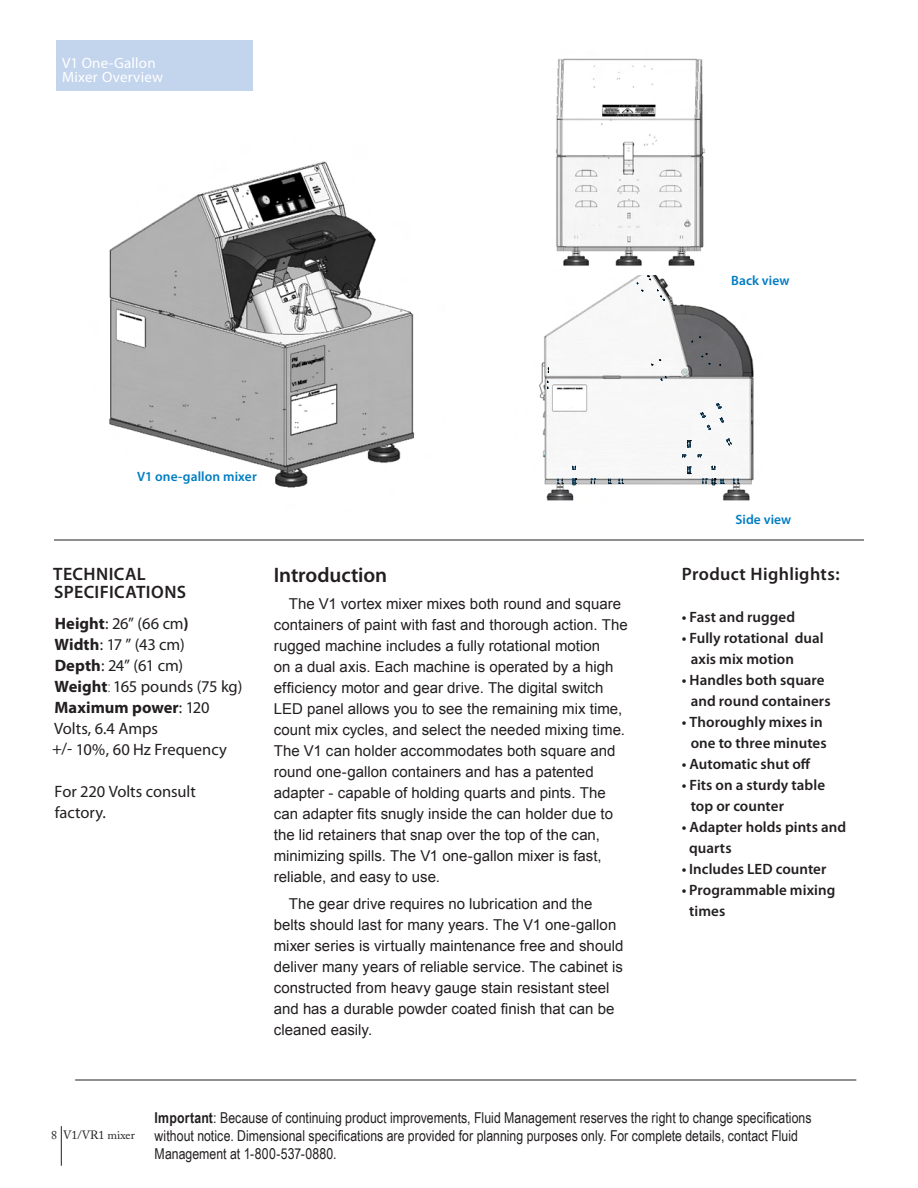
<style>
.page{position:relative;width:918px;height:1188px;background:#fff}
.page>*{position:absolute;margin:0;border:0;box-sizing:border-box;transform-origin:0 0}
.t1{font:600 21px "Myriad Pro";letter-spacing:-.005em;color:#231f20}
.t2{font:600 18px/18px "Myriad Pro";letter-spacing:.02em;color:#231f20}
.t3{font:16.5px/21px "Myriad Pro";letter-spacing:-.005em;color:#231f20}
.t4{font:15px/21px "Arial";color:#231f20}
.t5{font:600 15px/21px "Myriad Pro";letter-spacing:.005em;color:#231f20}
.t6{font:15px/18px "Arial Narrow";color:#231f20}
.t7{font:15px/13.5px "Myriad Pro";letter-spacing:.015em;color:#fff}
.t8{font:600 13.5px "Myriad Pro";letter-spacing:.01em;color:#007cc2}
.t9{font:12px "Adobe Caslon Pro";color:#231f20}
.s1{font-weight:700}
.s2{font-weight:300;font-stretch:condensed}
</style>
<div class="page">
<hr style="left:61px;top:1126px;width:1px;height:40px;background:#231f20">
<hr style="left:75px;top:1080px;width:781px;height:1px;background:#231f20">
<hr style="left:54px;top:540px;width:810px;height:1px;background:#231f20">
<img style="left:109px;top:161px;width:306px;height:327px">
<img style="left:539px;top:275px;width:215px;height:226px">
<svg style="left:707px;top:425px;width:4px;height:5px"></svg>
<svg style="left:720px;top:418px;width:4px;height:5px"></svg>
<svg style="left:734px;top:479px;width:5px;height:5px"></svg>
<svg style="left:558px;top:479px;width:5px;height:5px"></svg>
<svg style="left:608px;top:479px;width:3px;height:5px"></svg>
<svg style="left:619px;top:479px;width:4px;height:5px"></svg>
<svg style="left:591px;top:479px;width:5px;height:4px"></svg>
<svg style="left:572px;top:479px;width:4px;height:5px"></svg>
<svg style="left:572px;top:466px;width:4px;height:4px"></svg>
<svg style="left:703px;top:479px;width:21px;height:5px"></svg>
<svg style="left:712px;top:466px;width:4px;height:4px"></svg>
<svg style="left:648px;top:276px;width:3px;height:4px"></svg>
<svg style="left:657px;top:290px;width:8px;height:10px"></svg>
<svg style="left:687px;top:440px;width:4px;height:8px"></svg>
<svg style="left:701px;top:413px;width:5px;height:5px"></svg>
<svg style="left:717px;top:403px;width:4px;height:6px"></svg>
<svg style="left:687px;top:467px;width:4px;height:7px"></svg>
<svg style="left:727px;top:439px;width:4px;height:6px"></svg>
<svg style="left:661px;top:376px;width:6px;height:4px"></svg>
<svg style="left:702px;top:353px;width:5px;height:4px"></svg>
<img style="left:556px;top:58px;width:149px;height:208px">
<div style="left:56px;top:40px;width:197px;height:51px;background:#c3d4ed"></div>
<p class="t7" style="left:62px;top:57px;width:102px">V1 One-Gallon<br>Mixer Overview</p>
<p class="t8" style="left:731px;top:273px;width:60px">Back view</p>
<p class="t8" style="left:137px;top:469px;width:121px">V1 one-gallon mixer</p>
<p class="t2" style="left:53px;top:565px;width:134px">TECHNICAL<br>SPECIFICATIONS</p>
<p class="t3" style="left:52px;top:614px;width:192px"><span class="s1">Height</span>: 26” (66 cm<span class="s1">)<br>Width</span>: 17 ” (43 cm)<br><span class="s1">Depth</span>: 24” (61 cm)<br><span class="s1">Weight</span><span class="s2">:</span> 165 pounds (75 kg)<br><span class="s1">Maximum power</span>: 120<br>Volts, 6.4 Amps<br>+/- 10%, 60 Hz Frequency</p>
<p class="t3" style="left:55px;top:782px;width:143px">For 220 Volts consult factory.</p>
<p class="t1" style="left:274px;top:563px;width:115px">Introduction</p>
<p class="t4" style="left:274px;top:594px;width:355px;text-indent:15px">The V1 vortex mixer mixes both round and square containers of paint with fast and thorough action. The rugged machine includes a fully rotational motion<br>on a dual axis. Each machine is operated by a high efficiency motor and gear drive. The digital switch LED panel allows you to see the remaining mix time, count mix cycles, and select the needed mixing time.<br>The V1 can holder accommodates both square and round one-gallon containers and has a patented adapter - capable of holding quarts and pints. The can adapter fits snugly inside the can holder due to the lid retainers that snap over the top of the can, minimizing spills. The V1 one-gallon mixer is fast, reliable, and easy to use.</p>
<p class="t4" style="left:274px;top:894px;width:351px;text-indent:15px">The gear drive requires no lubrication and the belts should last for many years. The V1 one-gallon mixer series is virtually maintenance free and should deliver many years of reliable service. The cabinet is constructed from heavy gauge stain resistant steel and has a durable powder coated finish that can be cleaned easily.</p>
<p class="t8" style="left:735px;top:512px;width:58px">Side view</p>
<p class="t2" style="left:682px;top:565px;width:160px">Product Highlights:</p>
<p class="t5" style="left:682px;top:607px;width:115px">• Fast and rugged</p>
<p class="t5" style="left:691px;top:628px;width:134px;text-indent:-9px">• Fully rotational dual axis mix motion</p>
<p class="t5" style="left:691px;top:670px;width:141px;text-indent:-9px">• Handles both square and round containers</p>
<p class="t5" style="left:682px;top:712px;width:146px;text-align:right">• Thoroughly mixes in one to three minutes</p>
<p class="t5" style="left:682px;top:754px;width:130px">• Automatic shut off</p>
<p class="t5" style="left:691px;top:775px;width:136px;text-indent:-9px">• Fits on a sturdy table top or counter</p>
<p class="t5" style="left:689px;top:817px;width:158px;text-indent:-8px">• Adapter holds pints and quarts</p>
<p class="t5" style="left:682px;top:859px;width:146px">• Includes LED counter</p>
<p class="t5" style="left:689px;top:880px;width:148px;text-indent:-8px">• Programmable mixing times</p>
<p class="t9" style="left:51px;top:1127px;width:85px">8 V1/VR1 mixer</p>
<p class="t6" style="left:155px;top:1108px;width:658px"><span class="s1">Important</span>: Because of continuing product improvements, Fluid Management reserves the right to change specifications without notice. Dimensional specifications are provided for planning purposes only. For complete details, contact Fluid<br>Management at 1-800-537-0880.</p>
</div>
